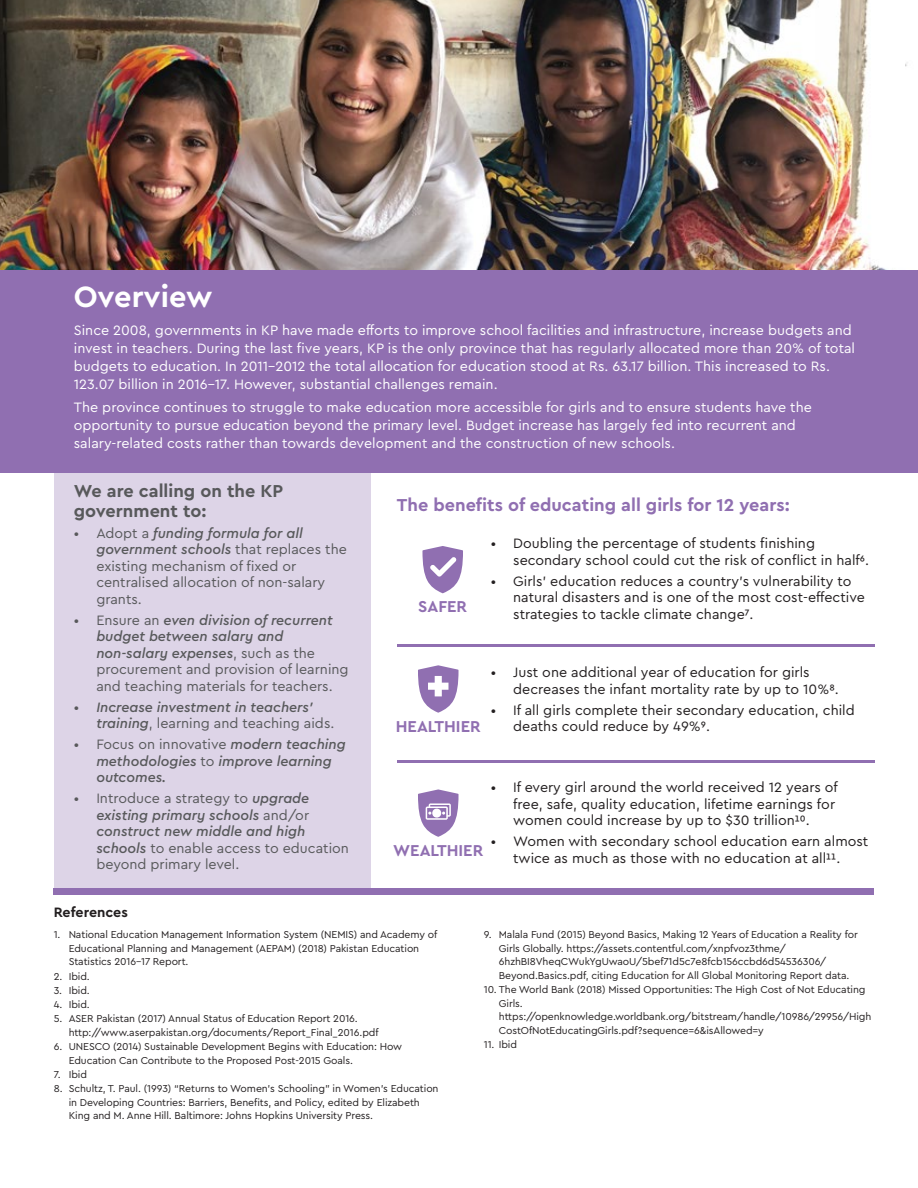
<style>
.page{position:relative;width:918px;height:1188px;background:#fff}
.page>*{position:absolute;margin:0;border:0;box-sizing:border-box;transform-origin:0 0}
.t1{font:700 30.75px "Cera Pro";color:#fff}
.t2{font:700 18.15px "Cera Pro";color:#906fb1}
.t3{font:700 18.15px/19.5px "Cera Pro";color:#58595b}
.t4{font:700 16.5px "Cera Pro";color:#906fb1}
.t5{font:14.25px/18px "Cera Pro";color:#fff}
.t6{font:14.25px/16.5px "Cera Pro";color:#231f20}
.t7{font:14.25px/16.5px "Cera Pro";color:#58595b}
.t8{font:italic 500 14.25px/16.5px "Cera Pro";color:#58595b}
.t9{font:700 14.25px "Cera Pro";color:#231f20}
.t10{font:10.5px/13.5px "Cera Pro";letter-spacing:-.01em;color:#231f20}
.s1{font-weight:500;font-style:italic}
.s2{font-weight:400;font-style:normal}
</style>
<div class="page">
<hr style="left:397px;top:760px;width:477px;height:3px;background:#906fb1">
<div style="left:54px;top:473px;width:316px;height:415px;background:#ddd4e7"></div>
<div style="left:0;top:270px;width:918px;height:203px;background:#906fb1"></div>
<div style="left:54px;top:888px;width:820px;height:7px;background:#906fb1"></div>
<img style="left:0;top:0;width:908px;height:270px">
<svg style="left:422px;top:546px;width:41px;height:47px"></svg>
<hr style="left:397px;top:644px;width:477px;height:2px;background:#906fb1">
<svg style="left:418px;top:665px;width:41px;height:48px"></svg>
<svg style="left:418px;top:789px;width:41px;height:48px"></svg>
<h1 class="t1" style="left:74px;top:276px;width:140px">Overview</h1>
<p class="t5" style="left:74px;top:321px;width:783px">Since 2008, governments in KP have made efforts to improve school facilities and infrastructure, increase budgets and invest in teachers. During the last five years, KP is the only province that has regularly allocated more than 20% of total budgets to education. In 2011–2012 the total allocation for education stood at Rs. 63.17 billion. This increased to Rs.<br>123.07 billion in 2016–17. However, substantial challenges remain.</p>
<p class="t5" style="left:74px;top:397px;width:740px">The province continues to struggle to make education more accessible for girls and to ensure students have the opportunity to pursue education beyond the primary level. Budget increase has largely fed into recurrent and salary-related costs rather than towards development and the construction of new schools.</p>
<h2 class="t3" style="left:74px;top:481px;width:211px">We are calling on the KP government to:</h2>
<h3 class="t7" style="left:96px;top:524px;width:252px;text-indent:-23px">• Adopt a <span class="s1">funding formula for all government schools</span> that replaces the existing mechanism of fixed or centralised allocation of non-salary grants.</h3>
<h3 class="t7" style="left:96px;top:611px;width:254px;text-indent:-23px">• Ensure an <span class="s1">even division of recurrent budget between salary and non-salary expenses</span>, such as the procurement and provision of learning and teaching materials for teachers.</h3>
<h3 class="t8" style="left:96px;top:698px;width:240px;text-indent:-23px"><span class="s2">•</span> Increase investment in teachers’ training<span class="s2">, learning and teaching aids.</span></h3>
<h3 class="t8" style="left:96px;top:736px;width:251px;text-indent:-23px"><span class="s2">• Focus on innovative</span> modern teaching methodologies <span class="s2">to</span> improve learning outcomes.</h3>
<h3 class="t7" style="left:96px;top:790px;width:254px;text-indent:-23px">• Introduce a strategy to <span class="s1">upgrade existing primary schools</span> and/or <span class="s1">construct new middle and high schools</span> to enable access to education beyond primary level.</h3>
<h3 class="t9" style="left:54px;top:903px;width:76px">References</h3>
<h2 class="t2" style="left:397px;top:492px;width:394px">The benefits of educating all girls for 12 years:</h2>
<h3 class="t4" style="left:418px;top:596px;width:50px">SAFER</h3>
<h3 class="t6" style="left:513px;top:535px;width:357px;text-indent:-23px">• Doubling the percentage of students finishing secondary school could cut the risk of conflict in half6.</h3>
<h3 class="t6" style="left:513px;top:572px;width:353px;text-indent:-23px">• Girls’ education reduces a country’s vulnerability to natural disasters and is one of the most cost-effective strategies to tackle climate change7.</h3>
<h3 class="t4" style="left:396px;top:715px;width:86px">HEALTHIER</h3>
<h3 class="t6" style="left:513px;top:664px;width:327px;text-indent:-23px">• Just one additional year of education for girls decreases the infant mortality rate by up to 10%8.</h3>
<h3 class="t6" style="left:513px;top:701px;width:343px;text-indent:-23px">• If all girls complete their secondary education, child deaths could reduce by 49%9.</h3>
<h3 class="t4" style="left:393px;top:839px;width:92px">WEALTHIER</h3>
<h3 class="t6" style="left:513px;top:778px;width:326px;text-indent:-23px">• If every girl around the world received 12 years of free, safe, quality education, lifetime earnings for women could increase by up to $30 trillion10.</h3>
<h3 class="t6" style="left:491px;top:832px;width:379px;text-align:center">• Women with secondary school education earn almost twice as much as those with no education at all11.</h3>
<p class="t10" style="left:69px;top:928px;width:370px;text-indent:-15px">1. National Education Management Information System (NEMIS) and Academy of<br>Educational Planning and Management (AEPAM) (2018) Pakistan Education<br>Statistics 2016–17 Report.</p>
<p class="t10" style="left:54px;top:969px;width:38px">2. Ibid.</p>
<p class="t10" style="left:54px;top:983px;width:38px">3. Ibid.</p>
<p class="t10" style="left:54px;top:997px;width:38px">4. Ibid.</p>
<p class="t10" style="left:69px;top:1012px;width:311px;text-indent:-15px">5. ASER Pakistan (2017) Annual Status of Education Report 2016. http://www.aserpakistan.org/documents/Report_Final_2016.pdf</p>
<p class="t10" style="left:69px;top:1039px;width:335px;text-indent:-15px">6. UNESCO (2014) Sustainable Development Begins with Education: How<br>Education Can Contribute to the Proposed Post-2015 Goals.</p>
<p class="t10" style="left:54px;top:1067px;width:35px">7. Ibid</p>
<p class="t10" style="left:69px;top:1081px;width:371px;text-indent:-15px">8. Schultz, T. Paul. (1993) “Returns to Women’s Schooling” in Women’s Education in Developing Countries: Barriers, Benefits, and Policy, edited by Elizabeth<br>King and M. Anne Hill. Baltimore: Johns Hopkins University Press.</p>
<p class="t10" style="left:499px;top:928px;width:361px;text-indent:-15px">9. Malala Fund (2015) Beyond Basics, Making 12 Years of Education a Reality for Girls Globally. https://assets.contentful.com/xnpfvoz3thme/ 6hzhBI8VheqCWukYgUwaoU/5bef71d5c7e8fcb156ccbd6d54536306/ Beyond.Basics.pdf, citing Education for All Global Monitoring Report data.</p>
<p class="t10" style="left:499px;top:982px;width:374px;text-indent:-15px">10. The World Bank (2018) Missed Opportunities: The High Cost of Not Educating Girls. https://openknowledge.worldbank.org/bitstream/handle/10986/29956/High CostOfNotEducatingGirls.pdf?sequence=6&amp;isAllowed=y</p>
<p class="t10" style="left:484px;top:1037px;width:35px">11. Ibid</p>
</div>
